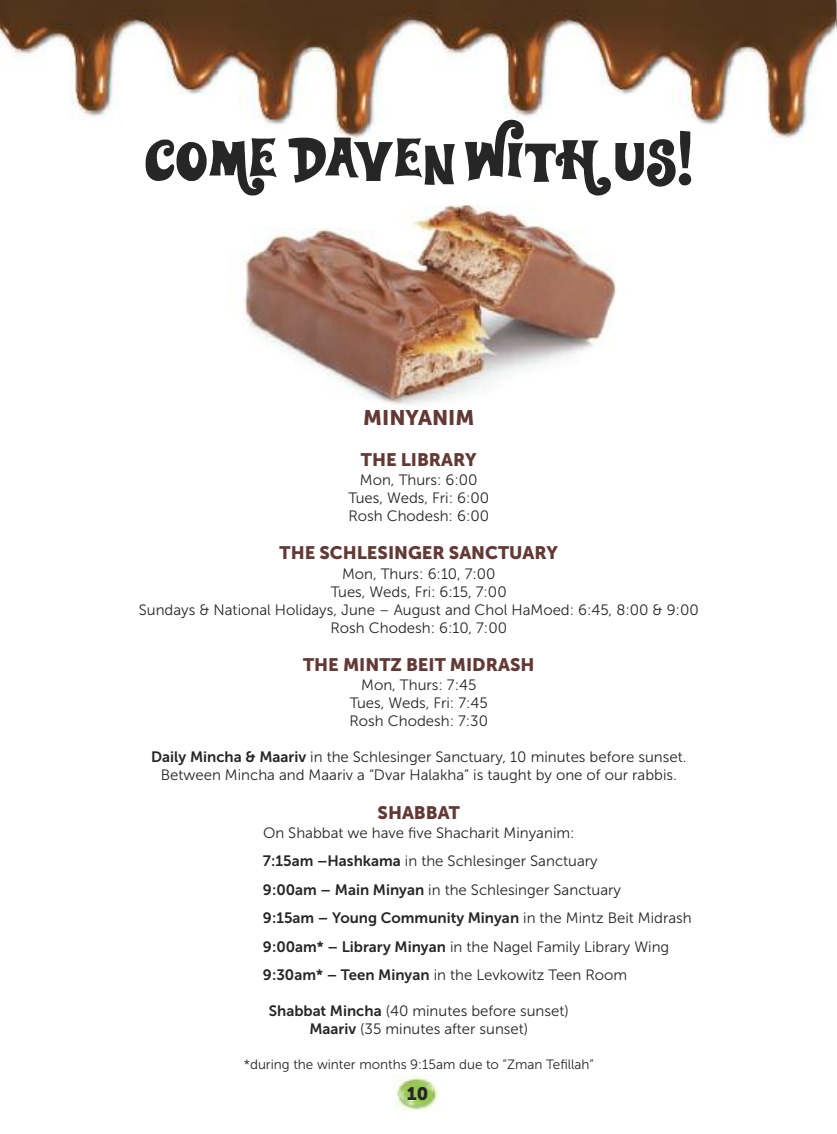
<style>
.page{position:relative;width:837px;height:1134px;background:#fff}
.page>*{position:absolute;margin:0;border:0;box-sizing:border-box;transform-origin:0 0}
.t1{font:69px "Willy Wonka";color:#272627}
.t2{font:21px "Museo Sans 900";color:#623935}
.t3{font:18px "Museo Sans 900";color:#623935}
.t4{font:18px "Museo Sans 900";color:#272627}
.t5{font:15px/18px "Museo Sans 300";color:#272627;text-align:center}
.t6{font:15px "Museo Sans 700";color:#272627}
.t7{font:13.5px "Museo Sans 300";color:#272627}
.s1{font-family:"Museo Sans 700"}
.s2{font-family:"Museo Sans 300"}
</style>
<div class="page">
<img style="left:0;top:0;width:836px;height:143px">
<img style="left:244px;top:205px;width:372px;height:200px">
<img style="left:394px;top:1076px;width:46px;height:35px">
<h1 class="t1" style="left:144px;top:118px;width:550px">comedavenwith us!</h1>
<h2 class="t2" style="left:363px;top:405px;width:113px">MINYANIM</h2>
<p class="t3" style="left:361px;top:449px;width:117px">THE LIBRARY</p>
<p class="t5" style="left:348px;top:471px;width:142px">Mon, Thurs: 6:00<br>Tues, Weds, Fri: 6:00<br>Rosh Chodesh: 6:00</p>
<p class="t3" style="left:280px;top:543px;width:280px">THE SCHLESINGER SANCTUARY</p>
<p class="t5" style="left:139px;top:565px;width:561px">Mon, Thurs: 6:10, 7:00<br>Tues, Weds, Fri: 6:15, 7:00<br>Sundays &amp; National Holidays, June – August and Chol HaMoed: 6:45, 8:00 &amp; 9:00<br>Rosh Chodesh: 6:10, 7:00</p>
<p class="t3" style="left:303px;top:654px;width:233px">THE MINTZ BEIT MIDRASH</p>
<p class="t5" style="left:350px;top:676px;width:140px">Mon, Thurs: 7:45<br>Tues, Weds, Fri: 7:45<br>Rosh Chodesh: 7:30</p>
<p class="t5" style="left:151px;top:748px;width:537px"><span class="s1">Daily Mincha &amp; Maariv</span> in the Schlesinger Sanctuary, 10 minutes before sunset.<br>Between Mincha and Maariv a “Dvar Halakha” is taught by one of our rabbis.</p>
<p class="t3" style="left:378px;top:802px;width:84px">SHABBAT</p>
<p class="t5" style="left:263px;top:818px;width:360px;line-height:28.5px;text-align:left">On Shabbat we have five Shacharit Minyanim:<br><span class="s1">7:15am –Hashkama</span> in the Schlesinger Sanctuary<br><span class="s1">9:00am – Main Minyan</span> in the Schlesinger Sanctuary</p>
<p class="t6" style="left:263px;top:909px;width:430px">9:15am – Young Community Minyan <span class="s2">in the Mintz Beit Midrash</span></p>
<p class="t5" style="left:263px;top:932px;width:408px;line-height:28.5px;text-align:left"><span class="s1">9:00am* – Library Minyan</span> in the Nagel Family Library Wing<br><span class="s1">9:30am* – Teen Minyan</span> in the Levkowitz Teen Room</p>
<p class="t5" style="left:269px;top:1002px;width:301px"><span class="s1">Shabbat Mincha</span> (40 minutes before sunset)<br><span class="s1">Maariv</span> (35 minutes after sunset)</p>
<p class="t7" style="left:244px;top:1057px;width:352px">*during the winter months 9:15am due to “Zman Tefillah”</p>
<p class="t4" style="left:407px;top:1083px;width:23px">10</p>
</div>
